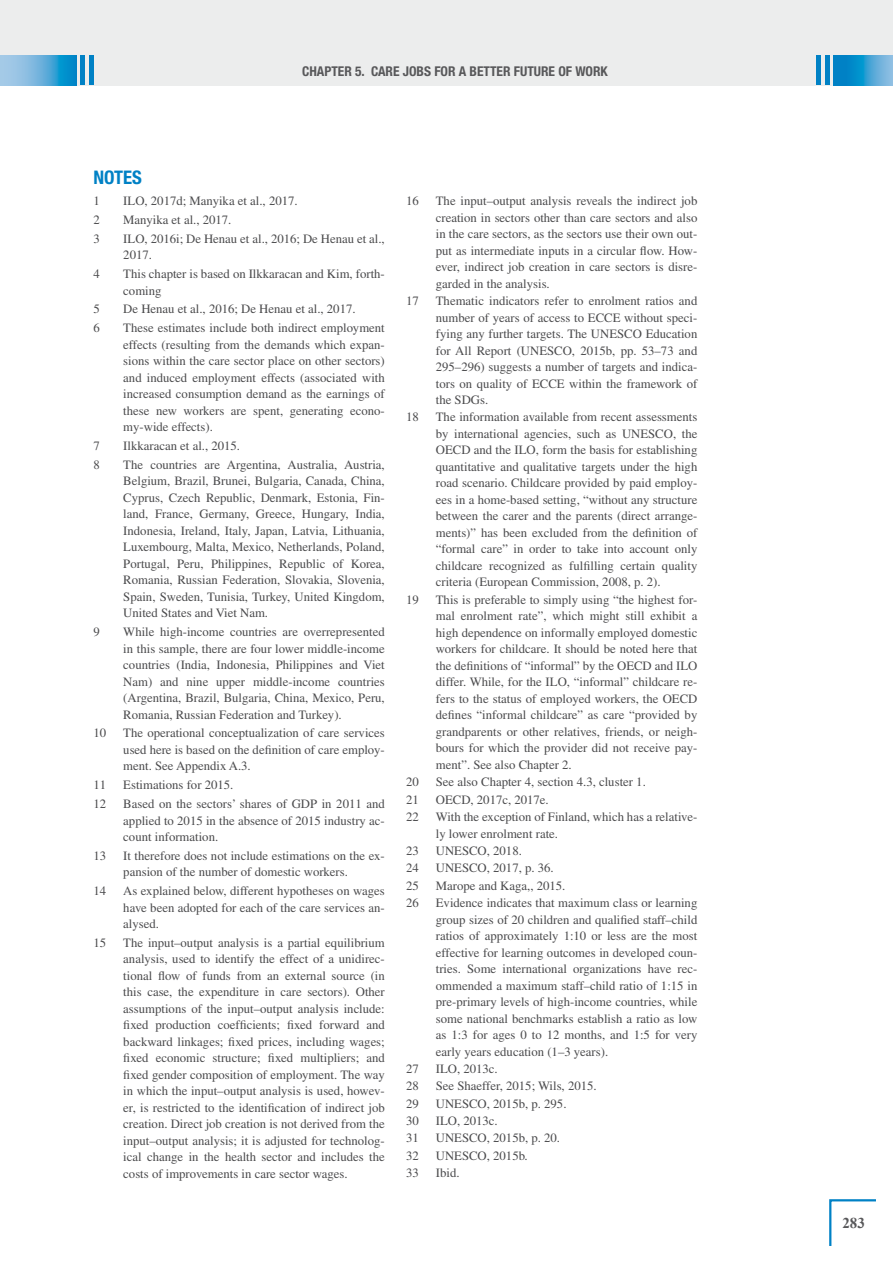
<style>
.page{position:relative;width:893px;height:1263px;background:#fff}
.page>*{position:absolute;margin:0;border:0;box-sizing:border-box;transform-origin:0 0}
.t1{font:700 condensed 18.75px "Helvetica Neue LT Std";color:#0081c5}
.t2{font:700 15px "Times New Roman";color:#58585a}
.t3{font:700 condensed 13.5px "Helvetica Neue LT Std";color:#58585a}
.t4{font:12.75px/16.5px "Times";color:#4b4b4d;text-align:justify}
</style>
<div class="page">
<div style="left:0;top:0;width:893px;height:85px;background:#eceded"></div>
<svg style="left:829px;top:1199px;width:47px;height:47px"></svg>
<svg style="left:0;top:55px;width:77px;height:30px;background:#5eaeda"></svg>
<svg style="left:833px;top:55px;width:60px;height:30px;background:#309ad1"></svg>
<hr style="left:81px;top:55px;width:4px;height:30px;background:#0081c5">
<hr style="left:825px;top:55px;width:4px;height:30px;background:#0081c5">
<div style="left:89px;top:55px;width:5px;height:30px;background:#0081c5"></div>
<div style="left:816px;top:55px;width:5px;height:30px;background:#0081c5"></div>
<p class="t3" style="left:302px;top:63px;width:307px">CHAPTER 5. CARE JOBS FOR A BETTER FUTURE OF WORK</p>
<h1 class="t1" style="left:94px;top:166px;width:49px">NOTES</h1>
<p class="t4" style="left:94px;top:193px;width:8px">1</p>
<p class="t4" style="left:123px;top:193px;width:176px">ILO, 2017d; Manyika et al., 2017.</p>
<p class="t4" style="left:94px;top:211px;width:8px">2</p>
<p class="t4" style="left:123px;top:211px;width:110px">Manyika et al., 2017.</p>
<p class="t4" style="left:94px;top:230px;width:8px">3</p>
<p class="t4" style="left:123px;top:230px;width:263px">ILO, 2016i; De Henau et al., 2016; De Henau et al.,<br>2017.</p>
<p class="t4" style="left:94px;top:266px;width:8px">4</p>
<p class="t4" style="left:123px;top:266px;width:263px">This chapter is based on Ilkkaracan and Kim, forth&shy;coming</p>
<p class="t4" style="left:94px;top:301px;width:8px">5</p>
<p class="t4" style="left:123px;top:301px;width:234px">De Henau et al., 2016; De Henau et al., 2017.</p>
<p class="t4" style="left:94px;top:320px;width:8px">6</p>
<p class="t4" style="left:123px;top:320px;width:263px">These estimates include both indirect employment effects (resulting from the demands which expan&shy;sions within the care sector place on other sectors) and induced employment effects (associated with increased consumption demand as the earnings of these new workers are spent, generating econo&shy;my-wide effects).</p>
<p class="t4" style="left:94px;top:437px;width:8px">7</p>
<p class="t4" style="left:123px;top:437px;width:118px">Ilkkaracan et al., 2015.</p>
<p class="t4" style="left:94px;top:456px;width:8px">8</p>
<p class="t4" style="left:123px;top:456px;width:263px">The countries are Argentina, Australia, Austria, Belgium, Brazil, Brunei, Bulgaria, Canada, China, Cyprus, Czech Republic, Denmark, Estonia, Fin&shy;land, France, Germany, Greece, Hungary, India, Indonesia, Ireland, Italy, Japan, Latvia, Lithuania, Luxembourg, Malta, Mexico, Netherlands, Poland, Portugal, Peru, Philippines, Republic of Korea, Romania, Russian Federation, Slovakia, Slovenia, Spain, Sweden, Tunisia, Turkey, United Kingdom, United States and Viet Nam.</p>
<p class="t4" style="left:94px;top:623px;width:8px">9</p>
<p class="t4" style="left:123px;top:623px;width:263px">While high-income countries are overrepresented in this sample, there are four lower middle-income countries (India, Indonesia, Philippines and Viet Nam) and nine upper middle-income countries (Argentina, Brazil, Bulgaria, China, Mexico, Peru, Romania, Russian Federation and Turkey).</p>
<p class="t4" style="left:94px;top:725px;width:14px">10</p>
<p class="t4" style="left:123px;top:725px;width:263px">The operational conceptualization of care services used here is based on the definition of care employ&shy;ment. See Appendix A.3.</p>
<p class="t4" style="left:94px;top:777px;width:14px">11</p>
<p class="t4" style="left:123px;top:777px;width:112px">Estimations for 2015.</p>
<p class="t4" style="left:94px;top:795px;width:14px">12</p>
<p class="t4" style="left:123px;top:795px;width:263px">Based on the sectors’ shares of GDP in 2011 and applied to 2015 in the absence of 2015 industry ac&shy;count information.</p>
<p class="t4" style="left:94px;top:847px;width:14px">13</p>
<p class="t4" style="left:123px;top:847px;width:263px">It therefore does not include estimations on the ex&shy;pansion of the number of domestic workers.</p>
<p class="t4" style="left:94px;top:882px;width:14px">14</p>
<p class="t4" style="left:123px;top:882px;width:263px">As explained below, different hypotheses on wages have been adopted for each of the care services an&shy;alysed.</p>
<p class="t4" style="left:94px;top:934px;width:14px">15</p>
<p class="t4" style="left:123px;top:934px;width:263px">The input–output analysis is a partial equilibrium analysis, used to identify the effect of a unidirec&shy;tional flow of funds from an external source (in this case, the expenditure in care sectors). Other assumptions of the input–output analysis include: fixed production coefficients; fixed forward and backward linkages; fixed prices, including wages; fixed economic structure; fixed multipliers; and fixed gender composition of employment. The way in which the input–output analysis is used, howev&shy;er, is restricted to the identification of indirect job creation. Direct job creation is not derived from the input–output analysis; it is adjusted for technolog&shy;ical change in the health sector and includes the costs of improvements in care sector wages.</p>
<p class="t4" style="left:406px;top:193px;width:14px">16</p>
<p class="t4" style="left:436px;top:193px;width:263px">The input–output analysis reveals the indirect job creation in sectors other than care sectors and also in the care sectors, as the sectors use their own out&shy;put as intermediate inputs in a circular flow. How&shy;ever, indirect job creation in care sectors is disre&shy;garded in the analysis.</p>
<p class="t4" style="left:406px;top:292px;width:14px">17</p>
<p class="t4" style="left:436px;top:292px;width:263px">Thematic indicators refer to enrolment ratios and number of years of access to ECCE without speci&shy;fying any further targets. The UNESCO Education for All Report (UNESCO, 2015b, pp. 53–73 and 295–296) suggests a number of targets and indica&shy;tors on quality of ECCE within the framework of the SDGs.</p>
<p class="t4" style="left:406px;top:409px;width:14px">18</p>
<p class="t4" style="left:436px;top:409px;width:263px">The information available from recent assessments by international agencies, such as UNESCO, the OECD and the ILO, form the basis for establishing quantitative and qualitative targets under the high road scenario. Childcare provided by paid employ&shy;ees in a home-based setting, “without any structure between the carer and the parents (direct arrange&shy;ments)” has been excluded from the definition of “formal care” in order to take into account only childcare recognized as fulfilling certain quality criteria (European Commission, 2008, p. 2).</p>
<p class="t4" style="left:406px;top:591px;width:14px">19</p>
<p class="t4" style="left:436px;top:591px;width:263px">This is preferable to simply using “the highest for&shy;mal enrolment rate”, which might still exhibit a high dependence on informally employed domestic workers for childcare. It should be noted here that the definitions of “informal” by the OECD and ILO differ. While, for the ILO, “informal” childcare re&shy;fers to the status of employed workers, the OECD defines “informal childcare” as care “provided by grandparents or other relatives, friends, or neigh&shy;bours for which the provider did not receive pay&shy;ment”. See also Chapter 2.</p>
<p class="t4" style="left:406px;top:774px;width:14px">20</p>
<p class="t4" style="left:436px;top:774px;width:211px">See also Chapter 4, section 4.3, cluster 1.</p>
<p class="t4" style="left:406px;top:791px;width:14px">21</p>
<p class="t4" style="left:436px;top:791px;width:114px">OECD, 2017c, 2017e.</p>
<p class="t4" style="left:406px;top:808px;width:14px">22</p>
<p class="t4" style="left:436px;top:808px;width:263px">With the exception of Finland, which has a relative&shy;ly lower enrolment rate.</p>
<p class="t4" style="left:406px;top:842px;width:14px">23</p>
<p class="t4" style="left:436px;top:842px;width:88px">UNESCO, 2018.</p>
<p class="t4" style="left:406px;top:860px;width:14px">24</p>
<p class="t4" style="left:436px;top:860px;width:119px">UNESCO, 2017, p. 36.</p>
<p class="t4" style="left:406px;top:877px;width:14px">25</p>
<p class="t4" style="left:436px;top:877px;width:131px">Marope and Kaga,, 2015.</p>
<p class="t4" style="left:406px;top:894px;width:14px">26</p>
<p class="t4" style="left:436px;top:894px;width:263px">Evidence indicates that maximum class or learning group sizes of 20 children and qualified staff–child ratios of approximately 1:10 or less are the most effective for learning outcomes in developed coun&shy;tries. Some international organizations have rec&shy;ommended a maximum staff–child ratio of 1:15 in pre-primary levels of high-income countries, while some national benchmarks establish a ratio as low as 1:3 for ages 0 to 12 months, and 1:5 for very early years education (1–3 years).</p>
<p class="t4" style="left:406px;top:1060px;width:14px">27</p>
<p class="t4" style="left:436px;top:1060px;width:63px">ILO, 2013c.</p>
<p class="t4" style="left:406px;top:1078px;width:14px">28</p>
<p class="t4" style="left:436px;top:1078px;width:162px">See Shaeffer, 2015; Wils, 2015.</p>
<p class="t4" style="left:406px;top:1095px;width:14px">29</p>
<p class="t4" style="left:436px;top:1095px;width:132px">UNESCO, 2015b, p. 295.</p>
<p class="t4" style="left:406px;top:1112px;width:14px">30</p>
<p class="t4" style="left:436px;top:1112px;width:63px">ILO, 2013c.</p>
<p class="t4" style="left:406px;top:1130px;width:14px">31</p>
<p class="t4" style="left:436px;top:1130px;width:126px">UNESCO, 2015b, p. 20.</p>
<p class="t4" style="left:406px;top:1147px;width:14px">32</p>
<p class="t4" style="left:436px;top:1147px;width:93px">UNESCO, 2015b.</p>
<p class="t4" style="left:406px;top:1164px;width:14px">33</p>
<p class="t4" style="left:436px;top:1164px;width:25px">Ibid.</p>
<p class="t2" style="left:842px;top:1212px;width:24px">283</p>
</div>
